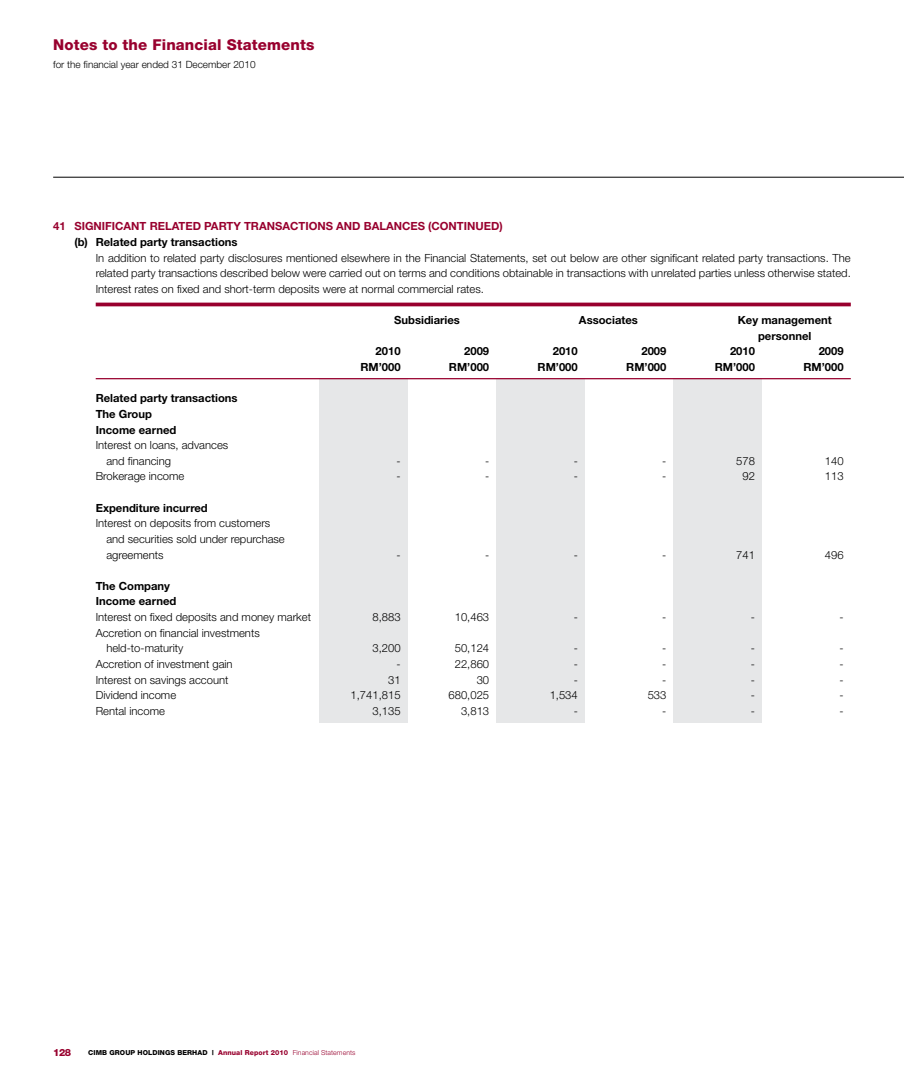
<style>
.page{position:relative;width:904px;height:1081px;background:#fff}
.page>*{position:absolute;margin:0;border:0;box-sizing:border-box;transform-origin:0 0}
.t1{font:800 15px "Helvetica Neue";letter-spacing:.01em;color:#98002e}
.t2{font:300 11.25px/15.6px "Helvetica Neue";color:#000}
.t3{font:700 11.25px/15.6px "Helvetica Neue";color:#000}
.t4{font:700 11.25px "Helvetica Neue";color:#98002e}
.t5{font:300 10px "Helvetica Neue";color:#000}
.t6{font:800 10px "Helvetica Neue";color:#98002e}
.t7{font:800 6.88px "Helvetica Neue";letter-spacing:.01em;color:#000}
.s1{color:#98002e}
.s2{font-weight:300;color:#98002e}
</style>
<div class="page">
<hr style="left:53px;top:177px;width:851px;height:1px;background:#000">
<div style="left:673px;top:378px;width:89px;height:345px;background:#e6e7e8"></div>
<div style="left:496px;top:378px;width:89px;height:345px;background:#e6e7e8"></div>
<div style="left:319px;top:378px;width:88px;height:345px;background:#e6e7e8"></div>
<hr style="left:96px;top:303px;width:754px;height:3px;background:#98002e">
<hr style="left:96px;top:378px;width:754px;height:1px;background:#98002e">
<h1 class="t1" style="left:53px;top:36px;width:263px">Notes to the Financial Statements</h1>
<p class="t5" style="left:53px;top:58px;width:204px">for the financial year ended 31 December 2010</p>
<p class="t4" style="left:53px;top:219px;width:56px">41 Significa</p>
<p class="t4" style="left:131px;top:219px;width:49px">nt relate</p>
<p class="t4" style="left:193px;top:219px;width:27px">d party</p>
<p class="t4" style="left:244px;top:219px;width:9px">tra</p>
<p class="t4" style="left:267px;top:219px;width:24px">nsacti</p>
<p class="t4" style="left:309px;top:219px;width:195px">ons and balances (CONTINU ED)</p>
<p class="t3" style="left:74px;top:234px;width:165px">(b) Related party transactions</p>
<p class="t2" style="left:96px;top:249px;width:756px;text-align:justify">In addition to related party disclosures mentioned elsewhere in the Financial Statements, set out below are other significant related party transactions. The related party transactions described below were carried out on terms and conditions obtainable in transactions with unrelated parties unless otherwise stated.<br>Interest rates on fixed and short-term deposits were at normal commercial rates.</p>
<p class="t3" style="left:394px;top:312px;width:67px">Subsidiaries</p>
<p class="t3" style="left:579px;top:312px;width:60px">Associates</p>
<p class="t3" style="left:737px;top:312px;width:95px;text-align:center">Key management personnel</p>
<p class="t3" style="left:375px;top:343px;width:27px">2010</p>
<p class="t3" style="left:464px;top:343px;width:27px">2009</p>
<p class="t3" style="left:553px;top:343px;width:27px">2010</p>
<p class="t3" style="left:641px;top:343px;width:27px">2009</p>
<p class="t3" style="left:730px;top:343px;width:27px">2010</p>
<p class="t3" style="left:818px;top:343px;width:27px">2009</p>
<p class="t3" style="left:360px;top:359px;width:42px">RM’000</p>
<p class="t3" style="left:449px;top:359px;width:42px">RM’000</p>
<p class="t3" style="left:537px;top:359px;width:42px">RM’000</p>
<p class="t3" style="left:626px;top:359px;width:42px">RM’000</p>
<p class="t3" style="left:715px;top:359px;width:42px">RM’000</p>
<p class="t3" style="left:803px;top:359px;width:42px">RM’000</p>
<p class="t3" style="left:96px;top:390px;width:143px">Related party transactions<br>The Group<br>Income earned</p>
<p class="t2" style="left:106px;top:437px;width:123px;text-indent:-11px">Interest on loans, advances and financing</p>
<p class="t2" style="left:396px;top:453px;width:6px">-</p>
<p class="t2" style="left:485px;top:453px;width:6px">-</p>
<p class="t2" style="left:573px;top:453px;width:6px">-</p>
<p class="t2" style="left:662px;top:453px;width:6px">-</p>
<p class="t2" style="left:736px;top:453px;width:20px">578</p>
<p class="t2" style="left:825px;top:453px;width:20px">140</p>
<p class="t2" style="left:96px;top:468px;width:90px">Brokerage income</p>
<p class="t2" style="left:396px;top:468px;width:6px">-</p>
<p class="t2" style="left:485px;top:468px;width:6px">-</p>
<p class="t2" style="left:573px;top:468px;width:6px">-</p>
<p class="t2" style="left:662px;top:468px;width:6px">-</p>
<p class="t2" style="left:742px;top:468px;width:14px">92</p>
<p class="t2" style="left:825px;top:468px;width:20px">113</p>
<p class="t3" style="left:96px;top:499px;width:114px">Expenditure incurred</p>
<p class="t2" style="left:106px;top:515px;width:180px;text-indent:-11px">Interest on deposits from customers and securities sold under repurchase agreements</p>
<p class="t2" style="left:396px;top:546px;width:6px">-</p>
<p class="t2" style="left:485px;top:546px;width:6px">-</p>
<p class="t2" style="left:573px;top:546px;width:6px">-</p>
<p class="t2" style="left:662px;top:546px;width:6px">-</p>
<p class="t2" style="left:736px;top:546px;width:20px">741</p>
<p class="t2" style="left:825px;top:546px;width:20px">496</p>
<p class="t3" style="left:96px;top:578px;width:82px">The Company<br>Income earned</p>
<p class="t2" style="left:96px;top:609px;width:217px">Interest on fixed deposits and money market</p>
<p class="t2" style="left:372px;top:609px;width:30px">8,883</p>
<p class="t2" style="left:455px;top:609px;width:36px">10,463</p>
<p class="t2" style="left:573px;top:609px;width:6px">-</p>
<p class="t2" style="left:662px;top:609px;width:6px">-</p>
<p class="t2" style="left:751px;top:609px;width:6px">-</p>
<p class="t2" style="left:839px;top:609px;width:6px">-</p>
<p class="t2" style="left:106px;top:624px;width:155px;text-indent:-11px">Accretion on financial investments held-to-maturity</p>
<p class="t2" style="left:372px;top:640px;width:30px">3,200</p>
<p class="t2" style="left:455px;top:640px;width:36px">50,124</p>
<p class="t2" style="left:573px;top:640px;width:6px">-</p>
<p class="t2" style="left:662px;top:640px;width:6px">-</p>
<p class="t2" style="left:751px;top:640px;width:6px">-</p>
<p class="t2" style="left:839px;top:640px;width:6px">-</p>
<p class="t2" style="left:96px;top:656px;width:138px">Accretion of investment gain</p>
<p class="t2" style="left:396px;top:656px;width:6px">-</p>
<p class="t2" style="left:455px;top:656px;width:36px">22,860</p>
<p class="t2" style="left:573px;top:656px;width:6px">-</p>
<p class="t2" style="left:662px;top:656px;width:6px">-</p>
<p class="t2" style="left:751px;top:656px;width:6px">-</p>
<p class="t2" style="left:839px;top:656px;width:6px">-</p>
<p class="t2" style="left:96px;top:671px;width:134px">Interest on savings account</p>
<p class="t2" style="left:388px;top:671px;width:14px">31</p>
<p class="t2" style="left:476px;top:671px;width:14px">30</p>
<p class="t2" style="left:573px;top:671px;width:6px">-</p>
<p class="t2" style="left:662px;top:671px;width:6px">-</p>
<p class="t2" style="left:751px;top:671px;width:6px">-</p>
<p class="t2" style="left:839px;top:671px;width:6px">-</p>
<p class="t2" style="left:96px;top:687px;width:82px">Dividend income</p>
<p class="t2" style="left:350px;top:687px;width:52px">1,741,815</p>
<p class="t2" style="left:448px;top:687px;width:42px">680,025</p>
<p class="t2" style="left:549px;top:687px;width:30px">1,534</p>
<p class="t2" style="left:647px;top:687px;width:20px">533</p>
<p class="t2" style="left:751px;top:687px;width:6px">-</p>
<p class="t2" style="left:839px;top:687px;width:6px">-</p>
<p class="t2" style="left:96px;top:703px;width:71px">Rental income</p>
<p class="t2" style="left:372px;top:703px;width:30px">3,135</p>
<p class="t2" style="left:461px;top:703px;width:30px">3,813</p>
<p class="t2" style="left:573px;top:703px;width:6px">-</p>
<p class="t2" style="left:662px;top:703px;width:6px">-</p>
<p class="t2" style="left:751px;top:703px;width:6px">-</p>
<p class="t2" style="left:839px;top:703px;width:6px">-</p>
<p class="t6" style="left:53px;top:1046px;width:20px">128</p>
<p class="t7" style="left:88px;top:1048px;width:269px">CIMB GROUP HOLDINGS BERHAD | <span class="s1">Annual Report 2010</span> <span class="s2">Financial Statements</span></p>
</div>
